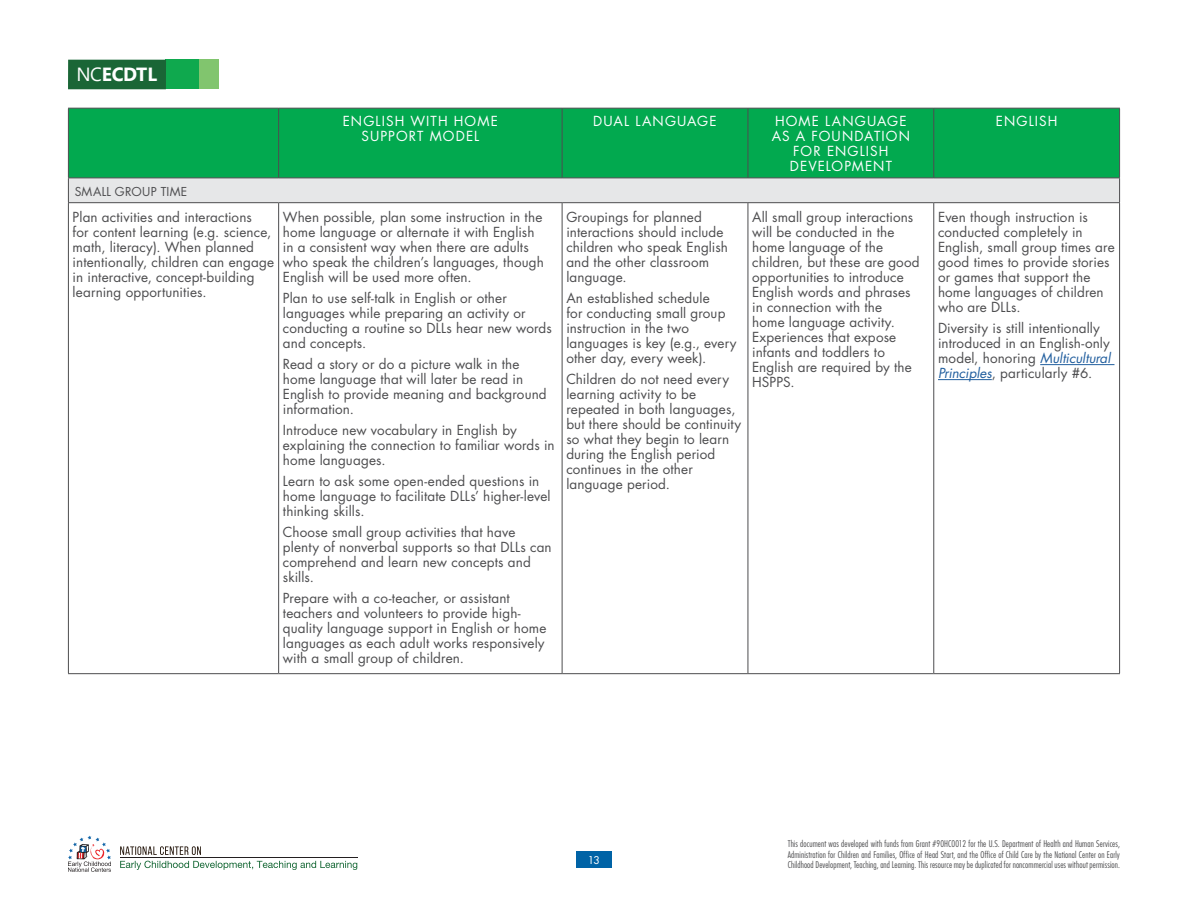
<style>
.page{position:relative;width:1188px;height:918px;background:#fff}
.page>*{position:absolute;margin:0;border:0;box-sizing:border-box;transform-origin:0 0}
.t1{font:700 19.05px "Segoe UI";letter-spacing:-.01em;color:#fff}
.t2{font:13.5px/15px "Futura Std";letter-spacing:.01em;color:#4d4d4f}
.t3{font:13.5px/15px "Futura Std";letter-spacing:.08em;color:#fff;text-align:center}
.t4{font:12px "Futura Std";letter-spacing:.025em;color:#4d4d4f}
.t5{font:10.5px "Futura Std";color:#fff}
.t6{font:300 condensed 9px/10.5px "Futura Std";letter-spacing:.015em;color:#4d4d4f;text-align:justify}
.s1{font-weight:400}
.s2{font-style:italic;color:#215e9e}
</style>
<div class="page">
<div style="left:199px;top:60px;width:20px;height:29px;background:#81c56e"></div>
<div style="left:166px;top:60px;width:33px;height:29px;background:#0fa94e"></div>
<div style="left:68px;top:60px;width:98px;height:29px;background:#1a6636"></div>
<div style="left:576px;top:852px;width:36px;height:16px;background:#0063a6"></div>
<svg style="left:120px;top:861px;width:237px;height:9px"></svg>
<svg style="left:120px;top:846px;width:81px;height:9px"></svg>
<svg style="left:68px;top:836px;width:43px;height:36px"></svg>
<div style="left:69px;top:109px;width:1050px;height:69px;background:#02a94f"></div>
<div style="left:68px;top:178px;width:1052px;height:25px;background:#e6e7e8"></div>
<svg style="left:69px;top:203px;width:1050px;height:470px"></svg>
<hr style="left:278px;top:109px;width:1px;height:69px;background:#4d4d4f">
<hr style="left:562px;top:109px;width:1px;height:69px;background:#4d4d4f">
<hr style="left:748px;top:109px;width:1px;height:69px;background:#4d4d4f">
<hr style="left:933px;top:109px;width:1px;height:69px;background:#4d4d4f">
<hr style="left:278px;top:203px;width:1px;height:470px;background:#4d4d4f">
<hr style="left:562px;top:203px;width:1px;height:470px;background:#4d4d4f">
<hr style="left:748px;top:203px;width:1px;height:470px;background:#4d4d4f">
<hr style="left:933px;top:203px;width:1px;height:470px;background:#4d4d4f">
<hr style="left:68px;top:108px;width:211px;height:1px;background:#4d4d4f">
<hr style="left:68px;top:109px;width:1px;height:69px;background:#4d4d4f">
<hr style="left:279px;top:108px;width:283px;height:1px;background:#4d4d4f">
<hr style="left:562px;top:108px;width:186px;height:1px;background:#4d4d4f">
<hr style="left:748px;top:108px;width:186px;height:1px;background:#4d4d4f">
<hr style="left:934px;top:108px;width:186px;height:1px;background:#4d4d4f">
<hr style="left:1119px;top:109px;width:1px;height:69px;background:#4d4d4f">
<hr style="left:68px;top:178px;width:211px;height:1px;background:#4d4d4f">
<hr style="left:279px;top:178px;width:283px;height:1px;background:#4d4d4f">
<hr style="left:562px;top:178px;width:186px;height:1px;background:#4d4d4f">
<hr style="left:748px;top:178px;width:186px;height:1px;background:#4d4d4f">
<hr style="left:934px;top:178px;width:186px;height:1px;background:#4d4d4f">
<hr style="left:68px;top:203px;width:1px;height:470px;background:#4d4d4f">
<hr style="left:1119px;top:203px;width:1px;height:470px;background:#4d4d4f">
<hr style="left:68px;top:673px;width:211px;height:1px;background:#4d4d4f">
<hr style="left:279px;top:673px;width:283px;height:1px;background:#4d4d4f">
<hr style="left:562px;top:673px;width:186px;height:1px;background:#4d4d4f">
<hr style="left:748px;top:673px;width:186px;height:1px;background:#4d4d4f">
<hr style="left:934px;top:673px;width:186px;height:1px;background:#4d4d4f">
<svg style="left:68px;top:178px;width:1px;height:24px"></svg>
<svg style="left:1119px;top:178px;width:1px;height:24px"></svg>
<hr style="left:68px;top:202px;width:211px;height:1px;background:#4d4d4f">
<hr style="left:279px;top:202px;width:283px;height:1px;background:#4d4d4f">
<hr style="left:562px;top:202px;width:186px;height:1px;background:#4d4d4f">
<hr style="left:748px;top:202px;width:186px;height:1px;background:#4d4d4f">
<hr style="left:934px;top:202px;width:186px;height:1px;background:#4d4d4f">
<hr style="left:1040px;top:364px;width:74px;height:1px;background:#215e9e">
<hr style="left:938px;top:379px;width:54px;height:1px;background:#215e9e">
<h1 class="t1" style="left:76px;top:56px;width:82px"><span class="s1">NC</span>ECDTL</h1>
<p class="t3" style="left:343px;top:114px;width:157px">ENGLISH WITH HOME<br>SUPPORT MODEL</p>
<p class="t3" style="left:593px;top:114px;width:125px">DUAL LANGUAGE</p>
<p class="t3" style="left:772px;top:114px;width:140px">HOME LANGUAGE<br>AS A FOUNDATION<br>FOR ENGLISH<br>DEVELOPMENT</p>
<p class="t3" style="left:996px;top:114px;width:63px">ENGLISH</p>
<p class="t4" style="left:75px;top:184px;width:114px">SMALL GROUP TIME</p>
<p class="t2" style="left:73px;top:210px;width:203px">Plan activities and interactions<br>for content learning (e.g. science, math, literacy). When planned intentionally, children can engage in interactive, concept-building learning opportunities.</p>
<p class="t2" style="left:283px;top:210px;width:262px">When possible, plan some instruction in the home language or alternate it with English in a consistent way when there are adults who speak the children’s languages, though English will be used more often.</p>
<p class="t2" style="left:283px;top:291px;width:270px">Plan to use self-talk in English or other languages while preparing an activity or conducting a routine so DLLs hear new words and concepts.</p>
<p class="t2" style="left:283px;top:357px;width:265px">Read a story or do a picture walk in the home language that will later be read in English to provide meaning and background information.</p>
<p class="t2" style="left:283px;top:423px;width:273px">Introduce new vocabulary in English by explaining the connection to familiar words in home languages.</p>
<p class="t2" style="left:283px;top:474px;width:269px">Learn to ask some open-ended questions in home language to facilitate DLLs’ higher-level thinking skills.</p>
<p class="t2" style="left:283px;top:525px;width:270px">Choose small group activities that have plenty of nonverbal supports so that DLLs can comprehend and learn new concepts and skills.</p>
<p class="t2" style="left:283px;top:591px;width:265px">Prepare with a co-teacher, or assistant teachers and volunteers to provide high&shy;quality language support in English or home languages as each adult works responsively with a small group of children.</p>
<p class="t2" style="left:566px;top:210px;width:163px">Groupings for planned interactions should include children who speak English and the other classroom language.</p>
<p class="t2" style="left:566px;top:291px;width:172px">An established schedule<br>for conducting small group instruction in the two languages is key (e.g., every other day, every week).</p>
<p class="t2" style="left:566px;top:372px;width:176px">Children do not need every learning activity to be repeated in both languages, but there should be continuity so what they begin to learn during the English period continues in the other language period.</p>
<p class="t2" style="left:752px;top:210px;width:169px">All small group interactions will be conducted in the home language of the children, but these are good opportunities to introduce<br>English words and phrases in connection with the<br>home language activity.<br>Experiences that expose infants and toddlers to<br>English are required by the<br>HSPPS.</p>
<p class="t2" style="left:938px;top:210px;width:178px">Even though instruction is conducted completely in<br>English, small group times are good times to provide stories or games that support the home languages of children who are DLLs.</p>
<p class="t2" style="left:938px;top:321px;width:174px">Diversity is still intentionally introduced in an English-only model, honoring <span class="s2">Multicultural<br>Principles</span>, particularly #6.</p>
<p class="t5" style="left:588px;top:854px;width:14px">13</p>
<p class="t6" style="left:788px;top:838px;width:334px">This document was developed with funds from Grant #90HC0012 for the U.S. Department of Health and Human Services, Administration for Children and Families, Office of Head Start, and the Office of Child Care by the National Center on Early Childhood Development, Teaching, and Learning. This resource may be duplicated for noncommercial uses without permission.</p>
</div>
